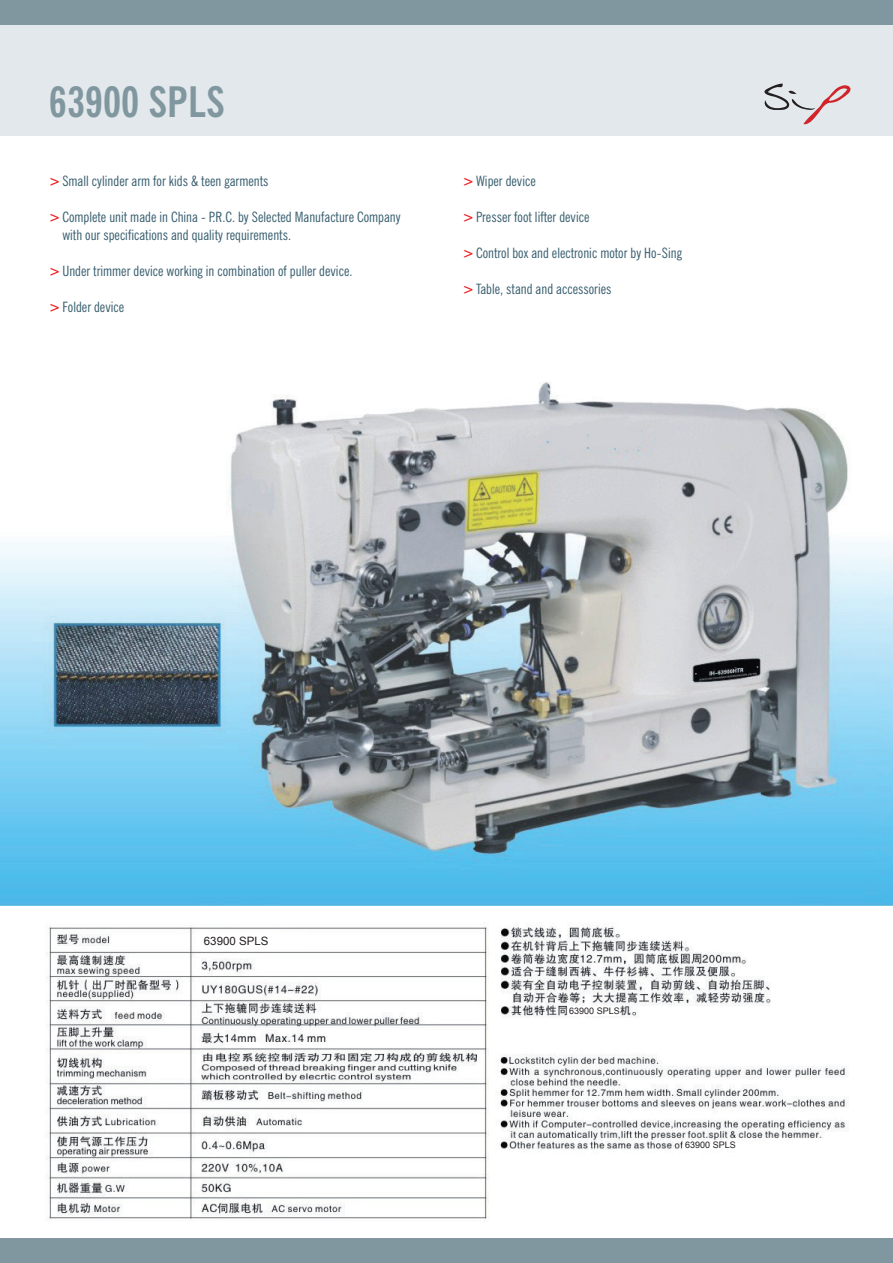
<style>
.page{position:relative;width:893px;height:1263px;background:#fff}
.page>*{position:absolute;margin:0;border:0;box-sizing:border-box;transform-origin:0 0}
.t1{font:700 condensed 42px "News Gothic BT";color:#81979f}
.t2{font:condensed 14.25px/18px "News Gothic BT";color:#375d6e}
.t3{font:11.55px "Arial";color:#231f20}
.t4{font:9px "Arial";color:#231f20}
.s1{font-weight:700;color:#ee1d23}
</style>
<div class="page">
<div style="left:0;top:24px;width:893px;height:111px;background:#e2e8eb"></div>
<div style="left:0;top:0;width:893px;height:24px;background:#81979f"></div>
<svg style="left:764px;top:84px;width:86px;height:40px"></svg>
<div style="left:0;top:1239px;width:893px;height:24px;background:#81979f"></div>
<img style="left:0;top:382px;width:893px;height:523px">
<img style="left:45px;top:925px;width:803px;height:296px">
<div style="left:197px;top:932px;width:109px;height:16px;background:#fff"></div>
<div style="left:684px;top:1140px;width:54px;height:10px;background:#fff"></div>
<div style="left:568px;top:1006px;width:52px;height:9px;background:#fff"></div>
<h1 class="t1" style="left:49px;top:76px;width:177px">63900 SPLS</h1>
<p class="t2" style="left:49px;top:171px;width:221px"><span class="s1">&gt;</span>Small cylinder arm for kids &amp; teen garments</p>
<p class="t2" style="left:62px;top:207px;width:340px;text-indent:-13px"><span class="s1">&gt;</span>Complete unit made in China - P.R.C. by Selected Manufacture Company with our specifications and quality requirements.</p>
<p class="t2" style="left:49px;top:261px;width:305px"><span class="s1">&gt;</span>Under trimmer device working in combination of puller device.</p>
<p class="t2" style="left:49px;top:297px;width:77px"><span class="s1">&gt;</span>Folder device</p>
<p class="t2" style="left:463px;top:171px;width:75px"><span class="s1">&gt;</span>Wiper device</p>
<p class="t2" style="left:463px;top:207px;width:128px"><span class="s1">&gt;</span>Presser foot lifter device</p>
<p class="t2" style="left:463px;top:243px;width:221px"><span class="s1">&gt;</span>Control box and electronic motor by Ho-Sing</p>
<p class="t2" style="left:463px;top:279px;width:150px"><span class="s1">&gt;</span>Table, stand and accessories</p>
<p class="t3" style="left:204px;top:933px;width:66px">63900 SPLS</p>
<p class="t4" style="left:569px;top:1004px;width:52px">63900 SPLS</p>
<p class="t4" style="left:685px;top:1139px;width:52px">63900 SPLS</p>
</div>
